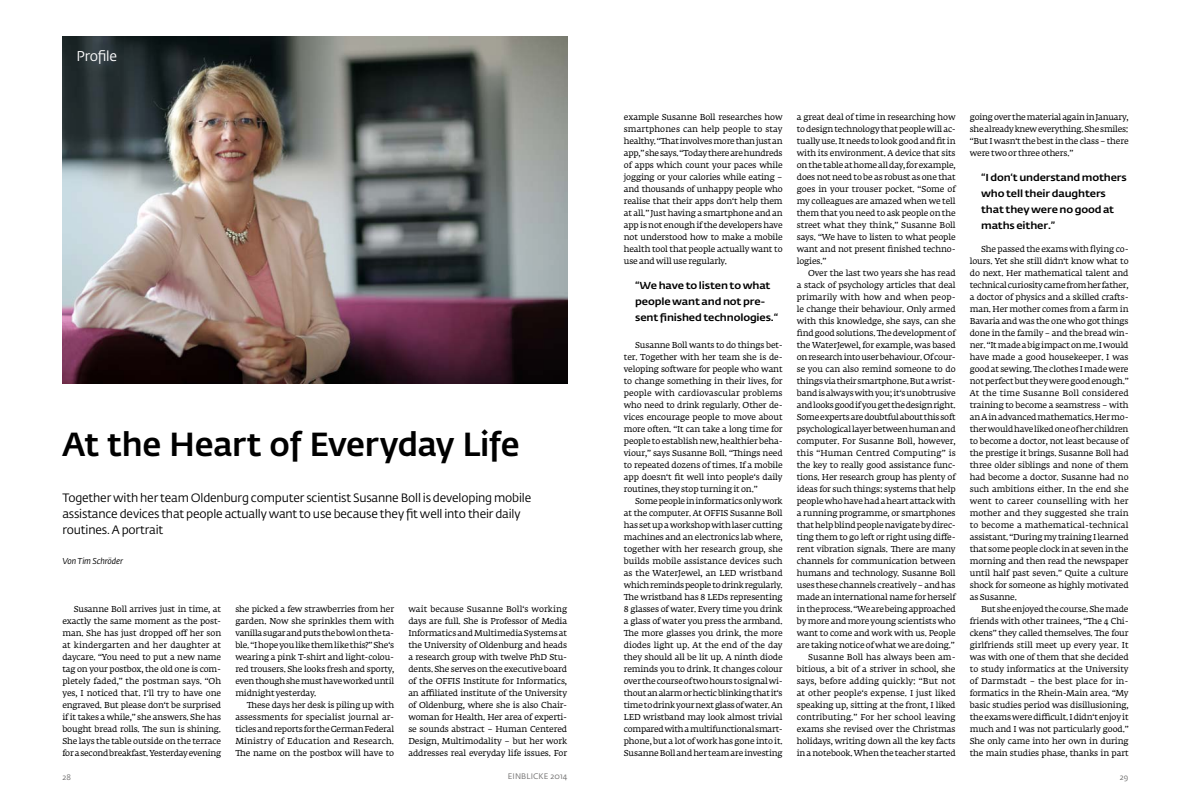
<style>
.page{position:relative;width:1191px;height:794px;background:#fff}
.page>*{position:absolute;margin:0;border:0;box-sizing:border-box;transform-origin:0 0}
.t1{font:500 33px "Fedra Sans Std";letter-spacing:-.015em;color:#000}
.t2{font:14px "Fedra Sans Std";letter-spacing:-.02em;color:#fff}
.t3{font:12px/16px "Fedra Sans Std";letter-spacing:-.015em;color:#000}
.t4{font:500 10px/16px "Fedra Sans Std";letter-spacing:-.01em;color:#000;scale:1.1 1}
.t5{font:8.5px/12px "Fedra Serif A Std";letter-spacing:-.015em;color:#000;text-align:justify}
.t6{font:italic 8.5px "Fedra Sans Std";letter-spacing:-.015em;color:#000}
.t7{font:8px "Fedra Sans Std";letter-spacing:.015em;color:#706f6f}
</style>
<div class="page">
<img style="left:62px;top:36px;width:505px;height:348px">
<h2 class="t2" style="left:77px;top:48px;width:42px">Profile</h2>
<h1 class="t1" style="left:62px;top:424px;width:458px">At the Heart of Everyday Life</h1>
<h3 class="t3" style="left:62px;top:489px;width:470px">Together with her team Oldenburg computer scientist Susanne Boll is developing mobile assistance devices that people actually want to use because they fit well into their daily routines. A portrait</h3>
<p class="t6" style="left:62px;top:556px;width:62px">Von Tim Schröder</p>
<p class="t5" style="left:62px;top:604px;width:160px;text-indent:11px">Susanne Boll arrives just in time, at exactly the same moment as the post&shy;man. She has just dropped off her son at kindergarten and her daughter at daycare. “You need to put a new name tag on your postbox, the old one is com&shy;pletely faded,” the postman says. “Oh yes, I noticed that. I‘ll try to have one engraved. But please don‘t be surprised if it takes a while,” she answers. She has bought bread rolls. The sun is shining.<br>She lays the table outside on the terrace for a second breakfast. Yesterday evening</p>
<p class="t5" style="left:235px;top:604px;width:160px">she picked a few strawberries from her garden. Now she sprinkles them with vanilla sugar and puts the bowl on the ta&shy;ble. “I hope you like them like this?” She‘s wearing a pink T-shirt and light-colou&shy;red trousers. She looks fresh and sporty, even though she must have worked until midnight yesterday.</p>
<p class="t5" style="left:235px;top:700px;width:160px;text-indent:11px">These days her desk is piling up with assessments for specialist journal ar&shy;ticles and reports for the German Federal Ministry of Education and Research.<br>The name on the postbox will have to</p>
<p class="t5" style="left:408px;top:604px;width:160px">wait because Susanne Boll‘s working days are full. She is Professor of Media Informatics and Multimedia Systems at the University of Oldenburg and heads a research group with twelve PhD Stu&shy;dents. She serves on the executive board of the OFFIS Institute for Informatics, an affiliated institute of the University of Oldenburg, where she is also Chair&shy;woman for Health. Her area of experti&shy;se sounds abstract – Human Centered Design, Multimodality – but her work addresses real everyday life issues. For</p>
<p class="t5" style="left:624px;top:112px;width:160px">example Susanne Boll researches how smartphones can help people to stay healthy. “That involves more than just an app,” she says. “Today there are hundreds of apps which count your paces while jogging or your calories while eating – and thousands of unhappy people who realise that their apps don‘t help them at all.” Just having a smartphone and an app is not enough if the developers have not understood how to make a mobile health tool that people actually want to use and will use regularly.</p>
<p class="t4" style="left:635px;top:277px;width:131px">“We have to listen to what people want and not pre&shy;sent finished technologies.“</p>
<p class="t5" style="left:624px;top:340px;width:160px;text-indent:11px">Susanne Boll wants to do things bet&shy;ter. Together with her team she is de&shy;veloping software for people who want to change something in their lives, for people with cardiovascular problems who need to drink regularly. Other de&shy;vices encourage people to move about more often. “It can take a long time for people to establish new, healthier beha&shy;viour,” says Susanne Boll. “Things need to repeated dozens of times. If a mobile app doesn‘t fit well into people‘s daily routines, they stop turning it on.”</p>
<p class="t5" style="left:624px;top:496px;width:160px;text-indent:11px">Some people in informatics only work at the computer. At OFFIS Susanne Boll has set up a workshop with laser cutting machines and an electronics lab where, together with her research group, she builds mobile assistance devices such as the WaterJewel, an LED wristband which reminds people to drink regularly.<br>The wristband has 8 LEDs representing 8 glasses of water. Every time you drink a glass of water you press the armband.<br>The more glasses you drink, the more diodes light up. At the end of the day they should all be lit up. A ninth diode reminds you to drink. It changes colour over the course of two hours to signal wi&shy;thout an alarm or hectic blinking that it‘s time to drink your next glass of water. An LED wristband may look almost trivial compared with a multifunctional smart&shy;phone, but a lot of work has gone into it.<br>Susanne Boll and her team are investing</p>
<p class="t5" style="left:797px;top:112px;width:160px">a great deal of time in researching how to design technology that people will ac&shy;tually use. It needs to look good and fit in with its environment. A device that sits on the table at home all day, for example, does not need to be as robust as one that goes in your trouser pocket. “Some of my colleagues are amazed when we tell them that you need to ask people on the street what they think,” Susanne Boll says. “We have to listen to what people want and not present finished techno&shy;logies.”</p>
<p class="t5" style="left:797px;top:268px;width:160px;text-align:right">Over the last two years she has read<br>a stack of psychology articles that deal primarily with how and when peop&shy;le change their behaviour. Only armed with this knowledge, she says, can she find good solutions. The development of the WaterJewel, for example, was based on research into user behaviour. Of cour&shy;se you can also remind someone to do things via their smartphone. But a wrist&shy;band is always with you; it‘s unobtrusive and looks good if you get the design right.<br>Some experts are doubtful about this soft psychological layer between human and computer. For Susanne Boll, however, this “Human Centred Computing” is the key to really good assistance func&shy;tions. Her research group has plenty of ideas for such things: systems that help people who have had a heart attack with a running programme, or smartphones that help blind people navigate by direc&shy;ting them to go left or right using diffe&shy;rent vibration signals. There are many channels for communication between humans and technology. Susanne Boll uses these channels creatively – and has made an international name for herself in the process. “We are being approached by more and more young scientists who want to come and work with us. People are taking notice of what we are doing.” Susanne Boll has always been am&shy;bitious, a bit of a striver in school, she says, before adding quickly: “But not at other people‘s expense. I just liked speaking up, sitting at the front, I liked contributing.” For her school leaving exams she revised over the Christmas holidays, writing down all the key facts in a notebook. When the teacher started</p>
<p class="t5" style="left:969px;top:112px;width:160px">going over the material again in January, she already knew everything. She smiles: “But I wasn‘t the best in the class – there were two or three others.”</p>
<p class="t4" style="left:981px;top:169px;width:134px">“I don‘t understand mothers who tell their daughters that they were no good at maths either.”</p>
<p class="t5" style="left:969px;top:244px;width:160px;text-indent:11px">She passed the exams with flying co&shy;lours. Yet she still didn‘t know what to do next. Her mathematical talent and technical curiosity came from her father, a doctor of physics and a skilled crafts&shy;man. Her mother comes from a farm in Bavaria and was the one who got things done in the family – and the bread win&shy;ner. “It made a big impact on me. I would have made a good housekeeper. I was good at sewing. The clothes I made were not perfect but they were good enough.” At the time Susanne Boll considered training to become a seamstress – with an A in advanced mathematics. Her mo&shy;ther would have liked one of her children to become a doctor, not least because of the prestige it brings. Susanne Boll had three older siblings and none of them had become a doctor. Susanne had no such ambitions either. In the end she went to career counselling with her mother and they suggested she train to become a mathematical-technical assistant. “During my training I learned that some people clock in at seven in the morning and then read the newspaper until half past seven.” Quite a culture shock for someone as highly motivated as Susanne.</p>
<p class="t5" style="left:969px;top:604px;width:160px;text-indent:11px">But she enjoyed the course. She made friends with other trainees, “The 4 Chi&shy;ckens” they called themselves. The four girlfriends still meet up every year. It was with one of them that she decided to study informatics at the University of Darmstadt – the best place for in&shy;formatics in the Rhein-Main area. “My basic studies period was disillusioning, the exams were difficult. I didn‘t enjoy it much and I was not particularly good.” She only came into her own in during the main studies phase, thanks in part</p>
<p class="t7" style="left:62px;top:772px;width:10px">28</p>
<p class="t7" style="left:508px;top:771px;width:61px">EINBLICKE 2014</p>
<p class="t7" style="left:1120px;top:772px;width:10px">29</p>
</div>
